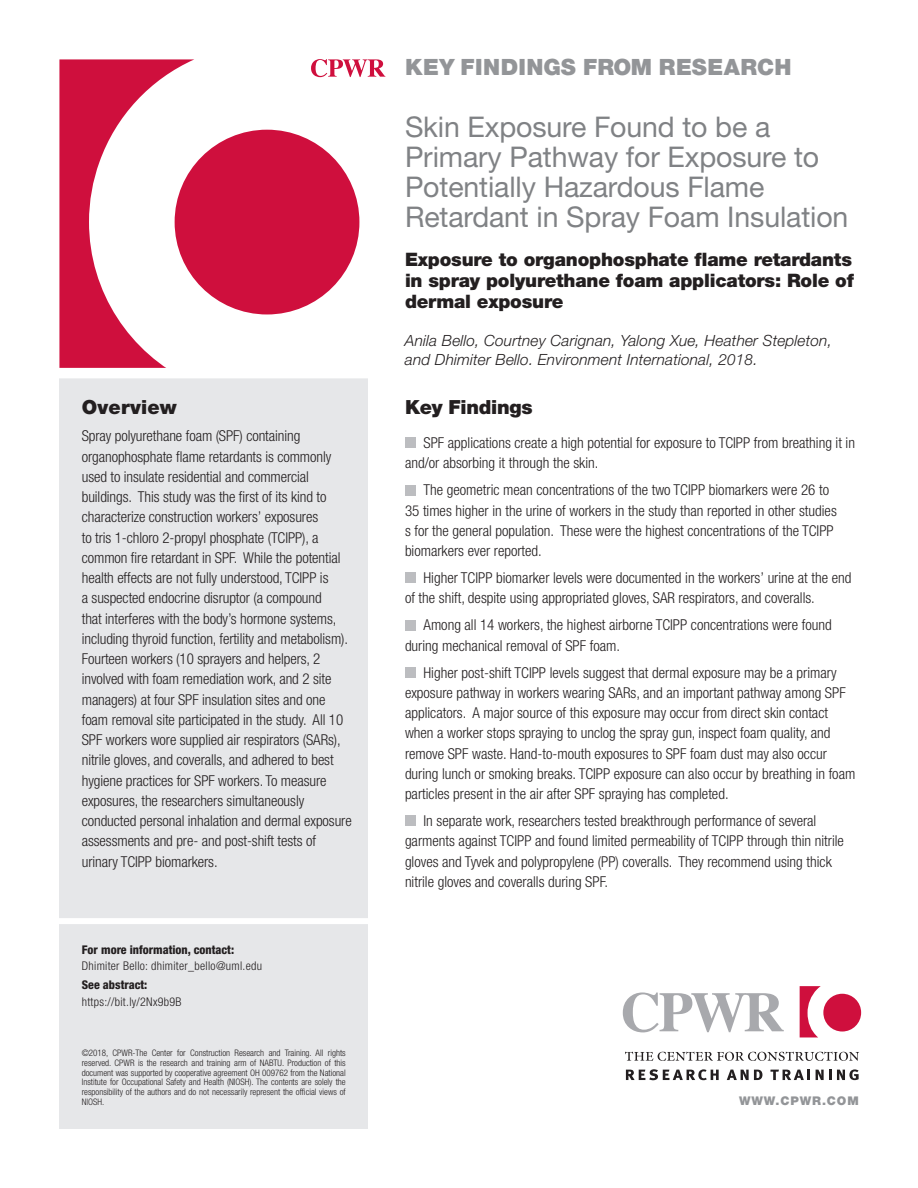
<style>
.page{position:relative;width:918px;height:1188px;background:#fff}
.page>*{position:absolute;margin:0;border:0;box-sizing:border-box;transform-origin:0 0}
._1__Description_Titl{font:28.5px/30px "Helvetica Neue LT Std";letter-spacing:-.005em;color:#808285}
.t1{font:900 22.5px "Helvetica Neue LT Std";letter-spacing:.025em;color:#939598}
._6__Key_Findings_Hea{font:900 19.5px "Helvetica Neue LT Std";letter-spacing:-.015em;color:#231f20}
._4__Overview_Heading{font:900 19.5px "Helvetica Neue LT Std";letter-spacing:.01em;color:#231f20}
._2__Title_of_Researc{font:900 18.6px/21px "Helvetica Neue LT Std";letter-spacing:-.01em;color:#231f20;text-align:justify}
._3__Author_s_line{font:italic 300 15.45px/19.5px "Helvetica Neue LT Std";letter-spacing:.01em;color:#231f20}
._7__Key_Findings_Bod{font:300 condensed 15px/20.2px "Helvetica Neue LT Std";color:#231f20}
._5__Overview_Body{font:300 condensed 15px/20.2px "Helvetica Neue LT Std";letter-spacing:-.005em;color:#231f20}
._9__Information_text{font:300 condensed 12px "Helvetica Neue LT Std";letter-spacing:.025em;color:#231f20}
._8__More_info_See_fu{font:800 condensed 12px "Helvetica Neue LT Std";color:#231f20}
.t2{font:900 12px "Helvetica Neue LT Std";letter-spacing:.075em;color:#939598}
._9__Information_text-2{font:800 condensed 12px "Helvetica Neue LT Std";color:#231f20}
._10__Copyright_text{font:300 condensed 9px/9.8px "Helvetica Neue LT Std";color:#231f20;text-align:justify}
</style>
<div class="page">
<svg style="left:59px;top:59px;width:135px;height:309px"></svg>
<div style="left:175px;top:130px;width:184px;height:184px;background:#cf0f3d;border-radius:50%"></div>
<div style="left:59px;top:373px;width:309px;height:756px;background:#e6e7e9"></div>
<div style="left:47px;top:918px;width:324px;height:6px;background:#fff"></div>
<div style="left:47px;top:368px;width:324px;height:10px;background:#fff"></div>
<svg style="left:311px;top:59px;width:74px;height:18px"></svg>
<svg style="left:625px;top:1052px;width:234px;height:9px"></svg>
<svg style="left:626px;top:1069px;width:93px;height:11px"></svg>
<svg style="left:727px;top:1070px;width:35px;height:10px"></svg>
<svg style="left:770px;top:1070px;width:40px;height:10px"></svg>
<svg style="left:816px;top:1069px;width:43px;height:11px"></svg>
<svg style="left:623px;top:992px;width:161px;height:40px"></svg>
<svg style="left:800px;top:986px;width:61px;height:51px"></svg>
<div style="left:405px;top:438px;width:10px;height:10px;background:#bcbdc0"></div>
<div style="left:405px;top:485px;width:10px;height:10px;background:#bcbdc0"></div>
<div style="left:405px;top:573px;width:10px;height:10px;background:#bcbdc0"></div>
<div style="left:405px;top:620px;width:10px;height:10px;background:#bcbdc0"></div>
<div style="left:405px;top:667px;width:10px;height:11px;background:#bcbdc0"></div>
<div style="left:405px;top:816px;width:10px;height:10px;background:#bcbdc0"></div>
<p class="_4__Overview_Heading" style="left:82px;top:396px;width:97px">Overview</p>
<p class="_5__Overview_Body" style="left:82px;top:426px;width:271px">Spray polyurethane foam (SPF) containing organophosphate flame retardants is commonly used to insulate residential and commercial buildings. This study was the first of its kind to characterize construction workers’ exposures<br>to tris 1-chloro 2-propyl phosphate (TCIPP), a common fire retardant in SPF. While the potential health effects are not fully understood, TCIPP is<br>a suspected endocrine disruptor (a compound<br>that interferes with the body’s hormone systems, including thyroid function, fertility and metabolism).<br>Fourteen workers (10 sprayers and helpers, 2 involved with foam remediation work, and 2 site managers) at four SPF insulation sites and one foam removal site participated in the study. All 10<br>SPF workers wore supplied air respirators (SARs), nitrile gloves, and coveralls, and adhered to best hygiene practices for SPF workers. To measure exposures, the researchers simultaneously conducted personal inhalation and dermal exposure assessments and pre- and post-shift tests of urinary TCIPP biomarkers.</p>
<p class="_8__More_info_See_fu" style="left:82px;top:942px;width:154px">For more information, contact:</p>
<p class="_9__Information_text" style="left:82px;top:959px;width:182px">Dhimiter Bello: dhimiter_bello@uml.edu</p>
<p class="_9__Information_text-2" style="left:82px;top:977px;width:67px">See abstract:</p>
<p class="_9__Information_text" style="left:82px;top:994px;width:101px">https://bit.ly/2Nx9b9B</p>
<p class="_10__Copyright_text" style="left:82px;top:1048px;width:265px">©2018, CPWR-The Center for Construction Research and Training. All rights reserved. CPWR is the research and training arm of NABTU. Production of this document was supported by cooperative agreement OH 009762 from the National Institute for Occupational Safety and Health (NIOSH). The contents are solely the responsibility of the authors and do not necessarily represent the official views of NIOSH.</p>
<h2 class="t1" style="left:405px;top:54px;width:388px">KEY FINDINGS FROM RESEARCH</h2>
<p class="_1__Description_Titl" style="left:405px;top:112px;width:367px">Skin Exposure Found to be a</p>
<p class="_1__Description_Titl" style="left:405px;top:142px;width:416px">Primary Pathway for Exposure to<br>Potentially Hazardous Flame</p>
<p class="_1__Description_Titl" style="left:405px;top:202px;width:445px">Retardant in Spray Foam Insulation</p>
<p class="_2__Title_of_Researc" style="left:405px;top:248px;width:451px">Exposure to organophosphate flame retardants in spray polyurethane foam applicators: Role of dermal exposure</p>
<p class="_3__Author_s_line" style="left:405px;top:330px;width:429px">Anila Bello, Courtney Carignan, Yalong Xue, Heather Stepleton, and Dhimiter Bello. Environment International, 2018.</p>
<p class="_6__Key_Findings_Hea" style="left:405px;top:396px;width:129px">Key Findings</p>
<p class="_7__Key_Findings_Bod" style="left:405px;top:432px;width:452px;text-indent:19px">SPF applications create a high potential for exposure to TCIPP from breathing it in and/or absorbing it through the skin.</p>
<p class="_7__Key_Findings_Bod" style="left:405px;top:480px;width:433px;text-indent:19px">The geometric mean concentrations of the two TCIPP biomarkers were 26 to 35 times higher in the urine of workers in the study than reported in other studies s for the general population. These were the highest concentrations of the TCIPP biomarkers ever reported.</p>
<p class="_7__Key_Findings_Bod" style="left:405px;top:567px;width:448px;text-indent:19px">Higher TCIPP biomarker levels were documented in the workers’ urine at the end of the shift, despite using appropriated gloves, SAR respirators, and coveralls.</p>
<p class="_7__Key_Findings_Bod" style="left:405px;top:615px;width:428px;text-indent:19px">Among all 14 workers, the highest airborne TCIPP concentrations were found during mechanical removal of SPF foam.</p>
<p class="_7__Key_Findings_Bod" style="left:405px;top:662px;width:452px;text-indent:19px">Higher post-shift TCIPP levels suggest that dermal exposure may be a primary exposure pathway in workers wearing SARs, and an important pathway among SPF applicators. A major source of this exposure may occur from direct skin contact when a worker stops spraying to unclog the spray gun, inspect foam quality, and remove SPF waste. Hand-to-mouth exposures to SPF foam dust may also occur during lunch or smoking breaks. TCIPP exposure can also occur by breathing in foam particles present in the air after SPF spraying has completed.</p>
<p class="_7__Key_Findings_Bod" style="left:405px;top:810px;width:440px;text-indent:19px">In separate work, researchers tested breakthrough performance of several garments against TCIPP and found limited permeability of TCIPP through thin nitrile gloves and Tyvek and polypropylene (PP) coveralls. They recommend using thick nitrile gloves and coveralls during SPF.</p>
<p class="t2" style="left:739px;top:1094px;width:121px">WWW.CPWR.COM</p>
</div>
